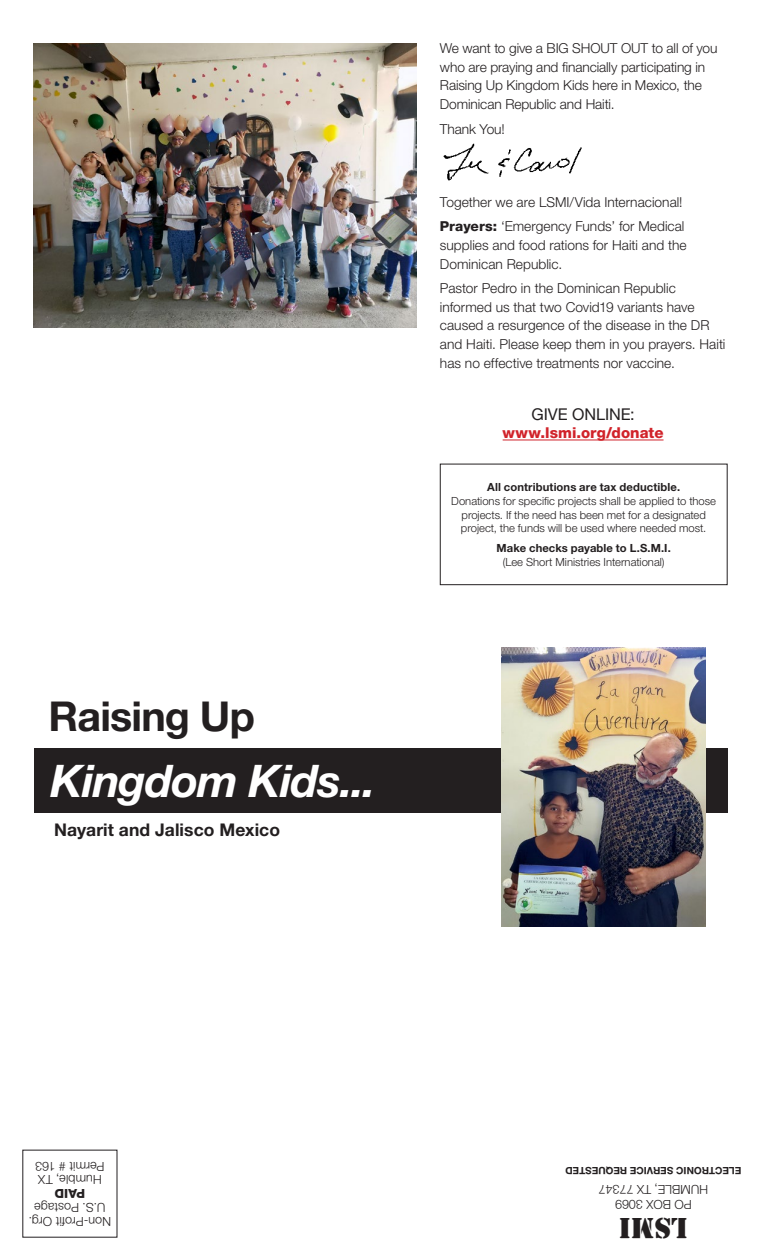
<style>
.page{position:relative;width:765px;height:1260px;background:#fff}
.page>*{position:absolute;margin:0;border:0;box-sizing:border-box;transform-origin:0 0}
.t1{font:italic 700 45px "Helvetica Neue LT Pro";letter-spacing:-.025em;color:#fff}
.t2{font:700 41.25px "Helvetica Neue LT Pro";letter-spacing:-.02em;color:#231f20}
.t3{font:30px "Stencil";color:#231f20}
.t4{font:700 17.5px "Helvetica Neue LT Pro";letter-spacing:.005em;color:#231f20}
.t5{font:16.25px "Helvetica Neue LT Pro";letter-spacing:-.005em;color:#231f20}
.t6{font:800 15px "Helvetica Neue LT Pro";color:#d1232a}
.Text{font:300 13.75px/18.8px "Helvetica Neue LT Pro";color:#231f20}
.t7{font:300 12.5px "Helvetica Neue LT Pro";color:#231f20}
.t8{font:800 12.5px "Helvetica Neue LT Pro";color:#231f20}
.t9{font:300 11.25px/13.8px "Helvetica Neue LT Pro";color:#231f20;text-align:center}
.t10{font:700 11.25px "Helvetica Neue LT Pro";letter-spacing:.01em;color:#231f20}
.t11{font:700 10px "Helvetica Neue LT Pro";color:#231f20}
.s1{font-weight:800}
</style>
<div class="page">
<div style="left:34px;top:749px;width:694px;height:64px;background:#231f20"></div>
<img style="left:501px;top:647px;width:205px;height:279px">
<img style="left:443px;top:143px;width:139px;height:38px">
<div style="left:440px;top:464px;width:288px;height:121px;border:1px solid #231f20"></div>
<hr style="left:503px;top:440px;width:161px;height:1px;background:#d1232a">
<img style="left:34px;top:43px;width:382px;height:285px">
<p class="t2" style="left:49px;top:691px;width:208px">Raising Up</p>
<p class="t1" style="left:51px;top:754px;width:326px">Kingdom Kids...</p>
<p class="t4" style="left:54px;top:819px;width:227px">Nayarit and Jalisco Mexico</p>
<p class="Text" style="left:440px;top:38px;width:279px">We want to give a BIG SHOUT OUT to all of you who are praying and financially participating in Raising Up Kingdom Kids here in Mexico, the Dominican Republic and Haiti.</p>
<p class="Text" style="left:440px;top:119px;width:66px">Thank You!</p>
<p class="Text" style="left:440px;top:192px;width:244px">Together we are LSMI/Vida Internacional!</p>
<p class="Text" style="left:440px;top:217px;width:248px"><span class="s1">Prayers:</span> ‘Emergency Funds’ for Medical supplies and food rations for Haiti and the<br>Dominican Republic.</p>
<p class="Text" style="left:440px;top:278px;width:287px">Pastor Pedro in the Dominican Republic informed us that two Covid19 variants have caused a resurgence of the disease in the DR and Haiti. Please keep them in you prayers. Haiti has no effective treatments nor vaccine.</p>
<p class="t5" style="left:531px;top:404px;width:105px">GIVE ONLINE:</p>
<p class="t6" style="left:503px;top:424px;width:162px">www.lsmi.org/donate</p>
<p class="t10" style="left:487px;top:480px;width:194px">All contributions are tax deductible.</p>
<p class="t9" style="left:451px;top:494px;width:266px">Donations for specific projects shall be applied to those projects. If the need has been met for a designated project, the funds will be used where needed most.</p>
<p class="t10" style="left:497px;top:541px;width:176px">Make checks payable to L.S.M.I.</p>
<p class="t9" style="left:503px;top:554px;width:163px">(Lee Short Ministries International)</p>
<p class="t7" style="left:104px;top:1174px;width:71px;rotate:-180deg">Permit # 163</p>
<p class="t7" style="left:102px;top:1188px;width:65px;rotate:-180deg">Humble, TX</p>
<p class="t8" style="left:85px;top:1201px;width:32px;rotate:-180deg">PAID</p>
<p class="t7" style="left:105px;top:1215px;width:72px;rotate:-180deg">U.S. Postage</p>
<p class="t7" style="left:111px;top:1229px;width:84px;rotate:-180deg">Non-Profit Org.</p>
<p class="t11" style="left:741px;top:1177px;width:177px;rotate:-180deg">ELECTRONIC SERVICE REQUESTED</p>
<p class="t7" style="left:708px;top:1197px;width:111px;rotate:-180deg">HUMBLE, TX 77347</p>
<p class="t7" style="left:692px;top:1212px;width:78px;rotate:-180deg">PO BOX 3069</p>
<p class="t3" style="left:688px;top:1245px;width:70px;rotate:-180deg">LSMI</p>
</div>
